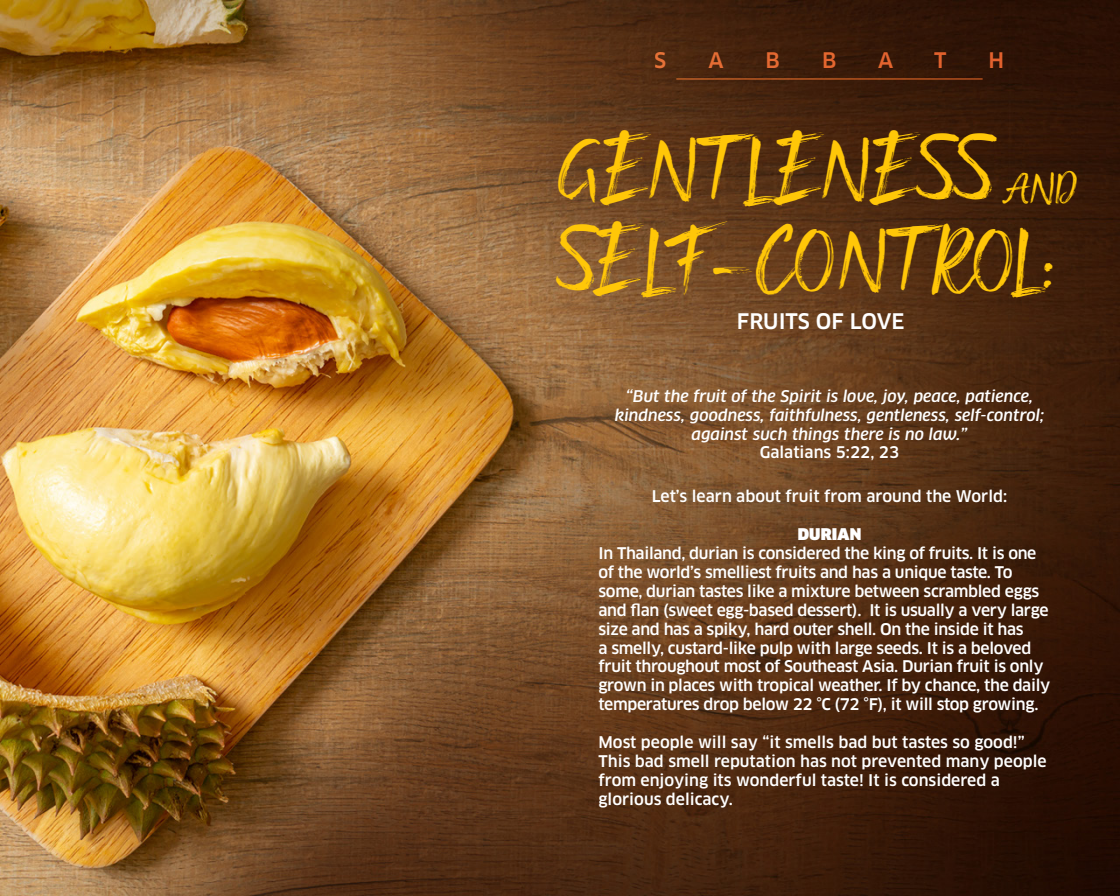
<style>
.page{position:relative;width:1120px;height:896px;background:#fff}
.page>*{position:absolute;margin:0;border:0;box-sizing:border-box;transform-origin:0 0}
.t1{font:44.36px "Basting Brush";color:#ffc708}
.t2{font:22.49px "Basting Brush";color:#ffc708}
.t3{font:500 21px "Clan Pro";color:#fff}
.t4{font:500 21px "Clan Pro";color:#db5428}
.t5{font:500 15.75px/18.9px "Clan Pro";letter-spacing:-.02em;color:#fff}
.t6{font:500 15.75px/18.9px "Clan Pro";color:#fff}
.t7{font:italic 500 15.75px/18.9px "Clan Pro";color:#fff;text-align:center}
.t8{font:900 15.75px "Clan Pro";letter-spacing:.01em;color:#fff}
.s1{font-size:31.76px}
</style>
<div class="page">
<img style="left:0;top:0;width:1120px;height:896px">
<hr style="left:676px;top:79px;width:307px;height:1px;background:#f26122">
<h3 class="t4" style="left:655px;top:48px;width:14px">S</h3>
<h3 class="t4" style="left:708px;top:48px;width:17px">A</h3>
<h3 class="t4" style="left:766px;top:48px;width:16px">B</h3>
<h3 class="t4" style="left:822px;top:48px;width:16px">B</h3>
<h3 class="t4" style="left:878px;top:48px;width:17px">A</h3>
<h3 class="t4" style="left:934px;top:48px;width:14px">T</h3>
<h3 class="t4" style="left:989px;top:48px;width:17px">H</h3>
<p class="t1" style="left:557px;top:155px;width:441px">GENTLENESS</p>
<p class="t1" style="left:557px;top:246px;width:502px">SELF-CONTROL<span class="s1">:</span></p>
<p class="t2" style="left:1006px;top:181px;width:73px">AND</p>
<p class="t3" style="left:737px;top:309px;width:169px">FRUITS OF LOVE</p>
<p class="t7" style="left:615px;top:387px;width:431px">“But the fruit of the Spirit is love, joy, peace, patience, kindness, goodness, faithfulness, gentleness, self-control; against such things there is no law.”</p>
<p class="t6" style="left:760px;top:443px;width:141px">Galatians 5:22, 23</p>
<p class="t6" style="left:652px;top:487px;width:357px">Let’s learn about fruit from around the World:</p>
<p class="t8" style="left:798px;top:525px;width:65px">DURIAN</p>
<p class="t5" style="left:598px;top:544px;width:453px">In Thailand, durian is considered the king of fruits. It is one of the world’s smelliest fruits and has a unique taste. To some, durian tastes like a mixture between scrambled eggs and flan (sweet egg-based dessert). It is usually a very large size and has a spiky, hard outer shell. On the inside it has<br>a smelly, custard-like pulp with large seeds. It is a beloved fruit throughout most of Southeast Asia. Durian fruit is only grown in places with tropical weather. If by chance, the daily temperatures drop below 22 °C (72 °F), it will stop growing.</p>
<p class="t6" style="left:598px;top:733px;width:450px">Most people will say “it smells bad but tastes so good!” This bad smell reputation has not prevented many people from enjoying its wonderful taste! It is considered a glorious delicacy.</p>
</div>
